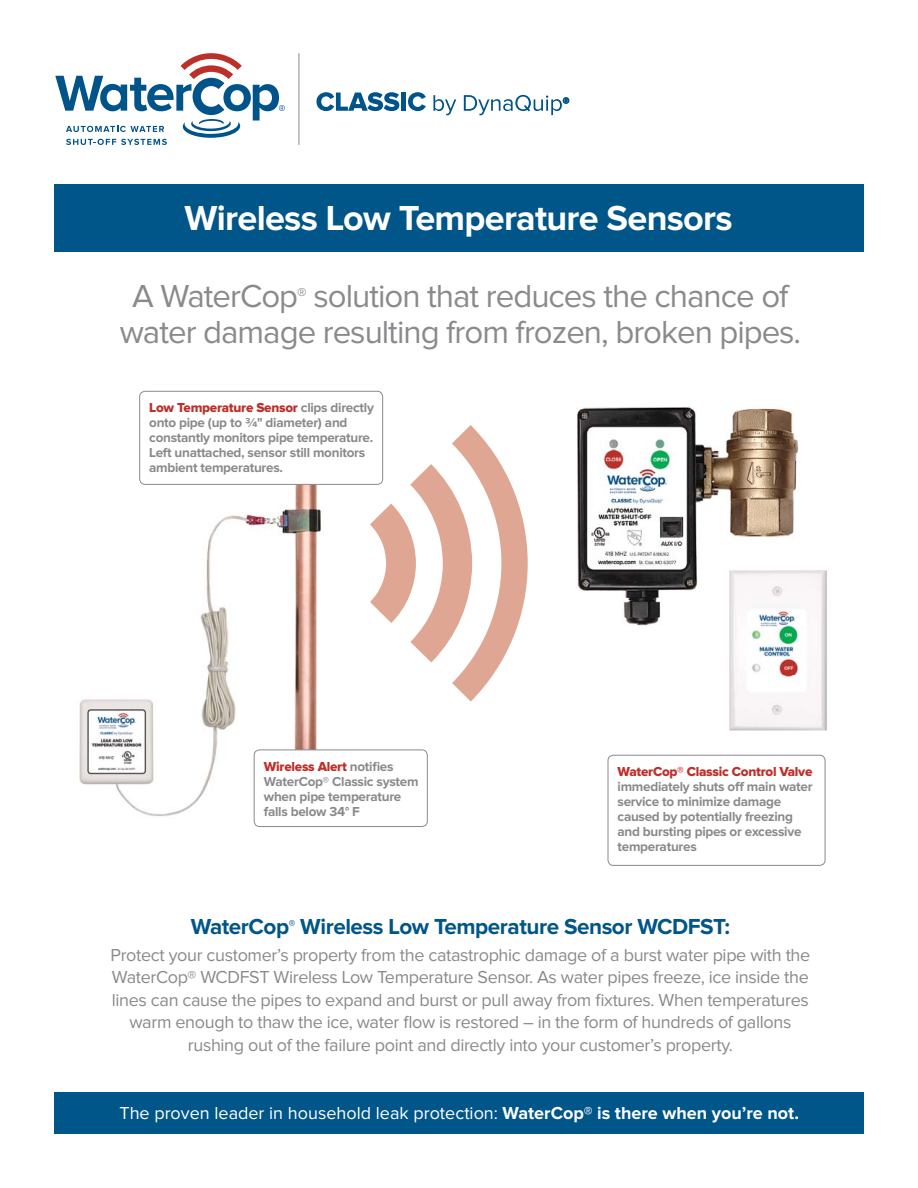
<style>
.page{position:relative;width:918px;height:1188px;background:#fff}
.page>*{position:absolute;margin:0;border:0;box-sizing:border-box;transform-origin:0 0}
.t1{font:700 36px "Proxima Nova";letter-spacing:-.02em;color:#fff}
.t2{font:33px/36px "Proxima Nova";letter-spacing:-.03em;color:#8a8a8d;text-align:center}
.t3{font:700 22.5px "Proxima Nova";letter-spacing:-.02em;color:#005589}
.t4{font:18px/22.5px "Proxima Nova";letter-spacing:-.02em;color:#8a8a8d;text-align:center}
.t5{font:18px "Proxima Nova";color:#fff}
.t6{font:700 13.5px/15px "Proxima Nova";letter-spacing:-.02em;color:#8a8a8d}
.t7{font:13.5px "Proxima Nova Extrabld";letter-spacing:-.02em;color:#bd302a}
.s1{font-family:"Proxima Nova";font-weight:700;color:#8a8a8d}
.s2{font-weight:700}
</style>
<div class="page">
<img style="left:79px;top:482px;width:256px;height:336px">
<div style="left:54px;top:1092px;width:810px;height:42px;background:#005589"></div>
<div style="left:54px;top:185px;width:810px;height:67px;background:#005589"></div>
<div style="left:254px;top:750px;width:173px;height:77px;background:#fff;border-radius:5px"></div>
<div style="left:254px;top:750px;width:174px;height:77px;border:1px solid #8a8a8d;border-radius:5px"></div>
<div style="left:608px;top:755px;width:217px;height:111px;border:1px solid #8a8a8d;border-radius:5px"></div>
<div style="left:140px;top:391px;width:243px;height:93px;background:#fff;border-radius:5px"></div>
<div style="left:139px;top:391px;width:244px;height:94px;border:1px solid #8a8a8d;border-radius:5px"></div>
<svg style="left:370px;top:425px;width:158px;height:277px"></svg>
<hr style="left:298px;top:53px;width:1px;height:92px;background:#8a8a8d">
<svg style="left:316px;top:92px;width:83px;height:19px"></svg>
<div style="left:401px;top:93px;width:5px;height:18px;background:#005489"></div>
<svg style="left:408px;top:92px;width:18px;height:19px"></svg>
<svg style="left:433px;top:95px;width:23px;height:20px"></svg>
<svg style="left:464px;top:95px;width:105px;height:20px"></svg>
<svg style="left:55px;top:53px;width:230px;height:92px"></svg>
<img style="left:577px;top:407px;width:222px;height:219px">
<img style="left:729px;top:570px;width:98px;height:161px">
<img style="left:725px;top:558px;width:77px;height:117px">
<h1 class="t1" style="left:185px;top:207px;width:550px">Wireless Low Temperature Sensors</h1>
<h2 class="t2" style="left:120px;top:283px;width:683px">A WaterCop<sup>®</sup> solution that reduces the chance of water damage resulting from frozen, broken pipes.</h2>
<p class="t7" style="left:149px;top:403px;width:226px">Low Temperature Sensor <span class="s1">clips directly</span></p>
<p class="t6" style="left:149px;top:416px;width:226px">onto pipe (up to ¾" diameter) and constantly monitors pipe temperature.<br>Left unattached, sensor still monitors ambient temperatures.</p>
<p class="t7" style="left:264px;top:762px;width:131px">Wireless Alert <span class="s1">notifies</span></p>
<p class="t6" style="left:264px;top:775px;width:156px">WaterCop® Classic system when pipe temperature falls below 34° F</p>
<p class="t7" style="left:618px;top:767px;width:196px">WaterCop® Classic Control Valve</p>
<p class="t6" style="left:618px;top:780px;width:197px">immediately shuts off main water service to minimize damage caused by potentially freezing and bursting pipes or excessive temperatures</p>
<p class="t3" style="left:191px;top:919px;width:541px">WaterCop<sup>®</sup> Wireless Low Temperature Sensor WCDFST:</p>
<p class="t4" style="left:111px;top:946px;width:701px">Protect your customer’s property from the catastrophic damage of a burst water pipe with the WaterCop® WCDFST Wireless Low Temperature Sensor. As water pipes freeze, ice inside the lines can cause the pipes to expand and burst or pull away from fixtures. When temperatures warm enough to thaw the ice, water flow is restored – in the form of hundreds of gallons rushing out of the failure point and directly into your customer’s property.</p>
<p class="t5" style="left:119px;top:1107px;width:681px">The proven leader in household leak protection: <span class="s2">WaterCop® is there when you’re not.</span></p>
</div>
